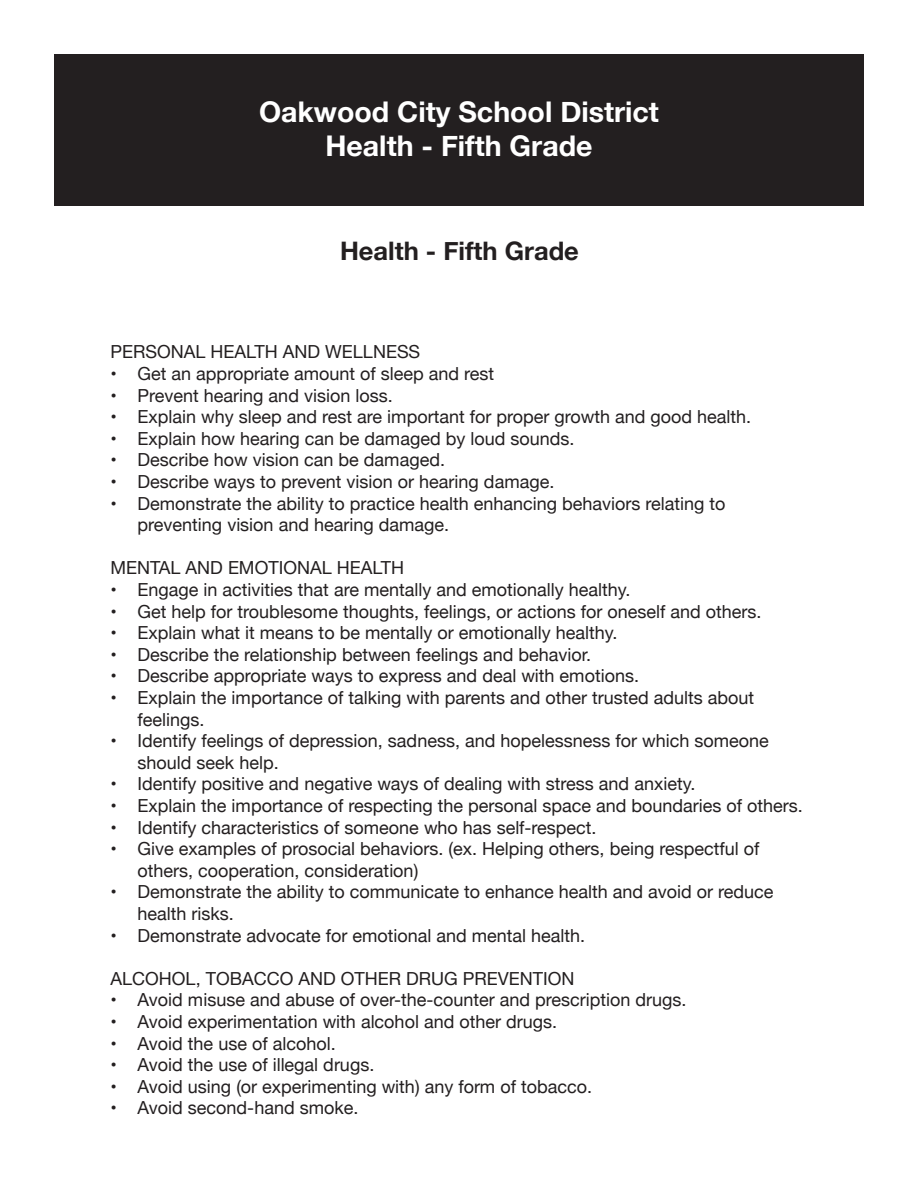
<style>
.page{position:relative;width:918px;height:1188px;background:#fff}
.page>*{position:absolute;margin:0;border:0;box-sizing:border-box;transform-origin:0 0}
.t1{font:700 28.5px "Helvetica Neue";color:#fff}
.t2{font:700 25.5px "Helvetica Neue";color:#231f20}
.t3{font:18px/21.6px "Helvetica Neue";color:#231f20}
</style>
<div class="page">
<div style="left:54px;top:54px;width:810px;height:151px;background:#231f20"></div>
<p class="t1" style="left:259px;top:89px;width:401px">Oakwood City School District</p>
<p class="t1" style="left:325px;top:123px;width:269px">Health - Fifth Grade</p>
<p class="t2" style="left:340px;top:231px;width:240px">Health - Fifth Grade</p>
<p class="t3" style="left:111px;top:342px;width:311px">PERSONAL HEALTH AND WELLNESS</p>
<p class="t3" style="left:111px;top:364px;width:385px">• Get an appropriate amount of sleep and rest</p>
<p class="t3" style="left:111px;top:385px;width:284px">• Prevent hearing and vision loss.</p>
<p class="t3" style="left:111px;top:407px;width:642px">• Explain why sleep and rest are important for proper growth and good health.</p>
<p class="t3" style="left:111px;top:429px;width:465px">• Explain how hearing can be damaged by loud sounds.</p>
<p class="t3" style="left:111px;top:450px;width:336px">• Describe how vision can be damaged.</p>
<p class="t3" style="left:111px;top:472px;width:445px">• Describe ways to prevent vision or hearing damage.</p>
<p class="t3" style="left:138px;top:493px;width:589px;text-indent:-27px">• Demonstrate the ability to practice health enhancing behaviors relating to preventing vision and hearing damage.</p>
<p class="t3" style="left:111px;top:558px;width:295px">MENTAL AND EMOTIONAL HEALTH</p>
<p class="t3" style="left:111px;top:580px;width:521px">• Engage in activities that are mentally and emotionally healthy.</p>
<p class="t3" style="left:111px;top:601px;width:652px">• Get help for troublesome thoughts, feelings, or actions for oneself and others.</p>
<p class="t3" style="left:111px;top:623px;width:508px">• Explain what it means to be mentally or emotionally healthy.</p>
<p class="t3" style="left:111px;top:645px;width:482px">• Describe the relationship between feelings and behavior.</p>
<p class="t3" style="left:111px;top:666px;width:530px">• Describe appropriate ways to express and deal with emotions.</p>
<p class="t3" style="left:138px;top:688px;width:618px;text-indent:-27px">• Explain the importance of talking with parents and other trusted adults about feelings.</p>
<p class="t3" style="left:138px;top:731px;width:633px;text-indent:-27px">• Identify feelings of depression, sadness, and hopelessness for which someone should seek help.</p>
<p class="t3" style="left:111px;top:774px;width:586px">• Identify positive and negative ways of dealing with stress and anxiety.</p>
<p class="t3" style="left:111px;top:796px;width:694px">• Explain the importance of respecting the personal space and boundaries of others.</p>
<p class="t3" style="left:111px;top:817px;width:488px">• Identify characteristics of someone who has self-respect.</p>
<p class="t3" style="left:138px;top:839px;width:623px;text-indent:-27px">• Give examples of prosocial behaviors. (ex. Helping others, being respectful of others, cooperation, consideration)</p>
<p class="t3" style="left:138px;top:882px;width:637px;text-indent:-27px">• Demonstrate the ability to communicate to enhance health and avoid or reduce health risks.</p>
<p class="t3" style="left:111px;top:925px;width:476px">• Demonstrate advocate for emotional and mental health.</p>
<p class="t3" style="left:111px;top:969px;width:465px">ALCOHOL, TOBACCO AND OTHER DRUG PREVENTION</p>
<p class="t3" style="left:111px;top:990px;width:577px">• Avoid misuse and abuse of over-the-counter and prescription drugs.</p>
<p class="t3" style="left:111px;top:1012px;width:448px">• Avoid experimentation with alcohol and other drugs.</p>
<p class="t3" style="left:111px;top:1033px;width:227px">• Avoid the use of alcohol.</p>
<p class="t3" style="left:111px;top:1055px;width:265px">• Avoid the use of illegal drugs.</p>
<p class="t3" style="left:111px;top:1077px;width:483px">• Avoid using (or experimenting with) any form of tobacco.</p>
<p class="t3" style="left:111px;top:1098px;width:249px">• Avoid second-hand smoke.</p>
</div>
